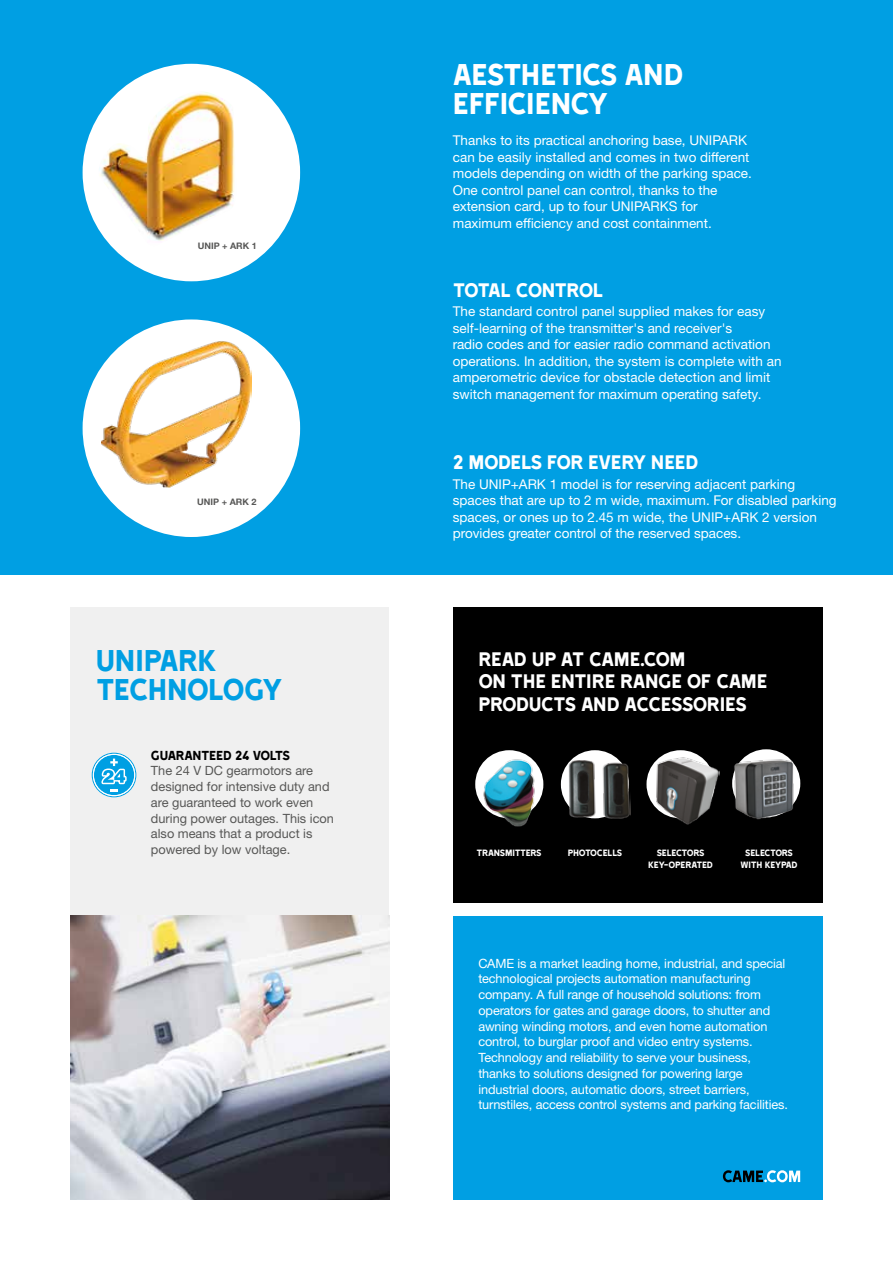
<style>
.page{position:relative;width:893px;height:1263px;background:#fff}
.page>*{position:absolute;margin:0;border:0;box-sizing:border-box;transform-origin:0 0}
.t1{font:34.5px/28.5px "Came Type";letter-spacing:-.025em;color:#fff}
.t2{font:34.5px/28.5px "Came Type";letter-spacing:-.025em;color:#009fe3}
.t3{font:22.5px/22.5px "Came Type";letter-spacing:-.025em;color:#fff}
.t4{font:15px "Came Type";letter-spacing:-.03em;color:#000}
.t5{font:13.5px/16.5px "Helvetica Neue LTW1 G";color:#fff}
.t6{font:12.75px/15.8px "Helvetica Neue LTW1 G";letter-spacing:-.01em;color:#fff}
.t7{font:12.75px/15.8px "Helvetica Neue LTW1 G";color:#575756}
.t8{font:10.5px/12px "Came Type";letter-spacing:-.03em;color:#fff;text-align:center}
.t9{font:700 9px "Helvetica Neue LTW1 G";color:#575756}
</style>
<div class="page">
<div style="left:0;top:0;width:893px;height:574px;background:#009fe3"></div>
<div style="left:70px;top:608px;width:319px;height:591px;background:#f0f0f0"></div>
<img style="left:70px;top:916px;width:319px;height:283px">
<div style="left:453px;top:608px;width:370px;height:295px;background:#000"></div>
<div style="left:561px;top:750px;width:68px;height:68px;background:#fff;border-radius:50%"></div>
<div style="left:732px;top:749px;width:68px;height:68px;background:#fff;border-radius:50%"></div>
<div style="left:475px;top:750px;width:68px;height:68px;background:#fff;border-radius:50%"></div>
<svg style="left:646px;top:750px;width:69px;height:68px"></svg>
<img style="left:482px;top:755px;width:56px;height:72px">
<img style="left:568px;top:758px;width:62px;height:61px">
<img style="left:654px;top:753px;width:65px;height:72px">
<img style="left:732px;top:756px;width:69px;height:64px">
<svg style="left:92px;top:753px;width:44px;height:44px"></svg>
<div style="left:83px;top:64px;width:217px;height:217px;background:#fff;border-radius:50%"></div>
<img style="left:96px;top:91px;width:139px;height:157px">
<div style="left:83px;top:319px;width:217px;height:218px;background:#fff;border-radius:50%"></div>
<img style="left:101px;top:341px;width:151px;height:146px">
<div style="left:453px;top:916px;width:370px;height:283px;background:#009fe3"></div>
<svg style="left:723px;top:1170px;width:77px;height:12px"></svg>
<p class="t9" style="left:198px;top:240px;width:61px">UNIP + ARK 1</p>
<p class="t9" style="left:197px;top:497px;width:61px">UNIP + ARK 2</p>
<h1 class="t2" style="left:96px;top:646px;width:188px">UNIPARK<br>TECHNOLOGY</h1>
<p class="t4" style="left:151px;top:747px;width:141px">GUARANTEED 24 VOLTS</p>
<p class="t7" style="left:151px;top:763px;width:185px">The 24 V DC gearmotors are designed for intensive duty and are guaranteed to work even during power outages. This icon also means that a product is powered by low voltage.</p>
<h1 class="t1" style="left:453px;top:60px;width:232px">AESTHETICS AND<br>EFFICIENCY</h1>
<p class="t5" style="left:453px;top:132px;width:301px">Thanks to its practical anchoring base, UNIPARK can be easily installed and comes in two different models depending on width of the parking space.<br>One control panel can control, thanks to the extension card, up to four UNIPARKS for maximum efficiency and cost containment.</p>
<h2 class="t3" style="left:453px;top:278px;width:152px">TOTAL CONTROL</h2>
<p class="t5" style="left:453px;top:303px;width:330px">The standard control panel supplied makes for easy self-learning of the transmitter's and receiver's<br>radio codes and for easier radio command activation operations. In addition, the system is complete with an amperometric device for obstacle detection and limit switch management for maximum operating safety.</p>
<h2 class="t3" style="left:453px;top:451px;width:247px">2 MODELS FOR EVERY NEED</h2>
<p class="t5" style="left:453px;top:476px;width:385px">The UNIP+ARK 1 model is for reserving adjacent parking spaces that are up to 2 m wide, maximum. For disabled parking spaces, or ones up to 2.45 m wide, the UNIP+ARK 2 version provides greater control of the reserved spaces.</p>
<h2 class="t3" style="left:478px;top:647px;width:291px">READ UP AT CAME.COM<br>ON THE ENTIRE RANGE OF CAME<br>PRODUCTS AND ACCESSORIES</h2>
<p class="t8" style="left:476px;top:846px;width:67px">TRANSMITTERS</p>
<p class="t8" style="left:741px;top:846px;width:59px">SELECTORS<br>WITH KEYPAD</p>
<p class="t8" style="left:568px;top:846px;width:56px">PHOTOCELLS</p>
<p class="t8" style="left:648px;top:846px;width:66px">SELECTORS<br>KEY-OPERATED</p>
<p class="t6" style="left:478px;top:955px;width:311px">CAME is a market leading home, industrial, and special technological projects automation manufacturing company. A full range of household solutions: from operators for gates and garage doors, to shutter and awning winding motors, and even home automation control, to burglar proof and video entry systems.<br>Technology and reliability to serve your business, thanks to solutions designed for powering large industrial doors, automatic doors, street barriers, turnstiles, access control systems and parking facilities.</p>
</div>
